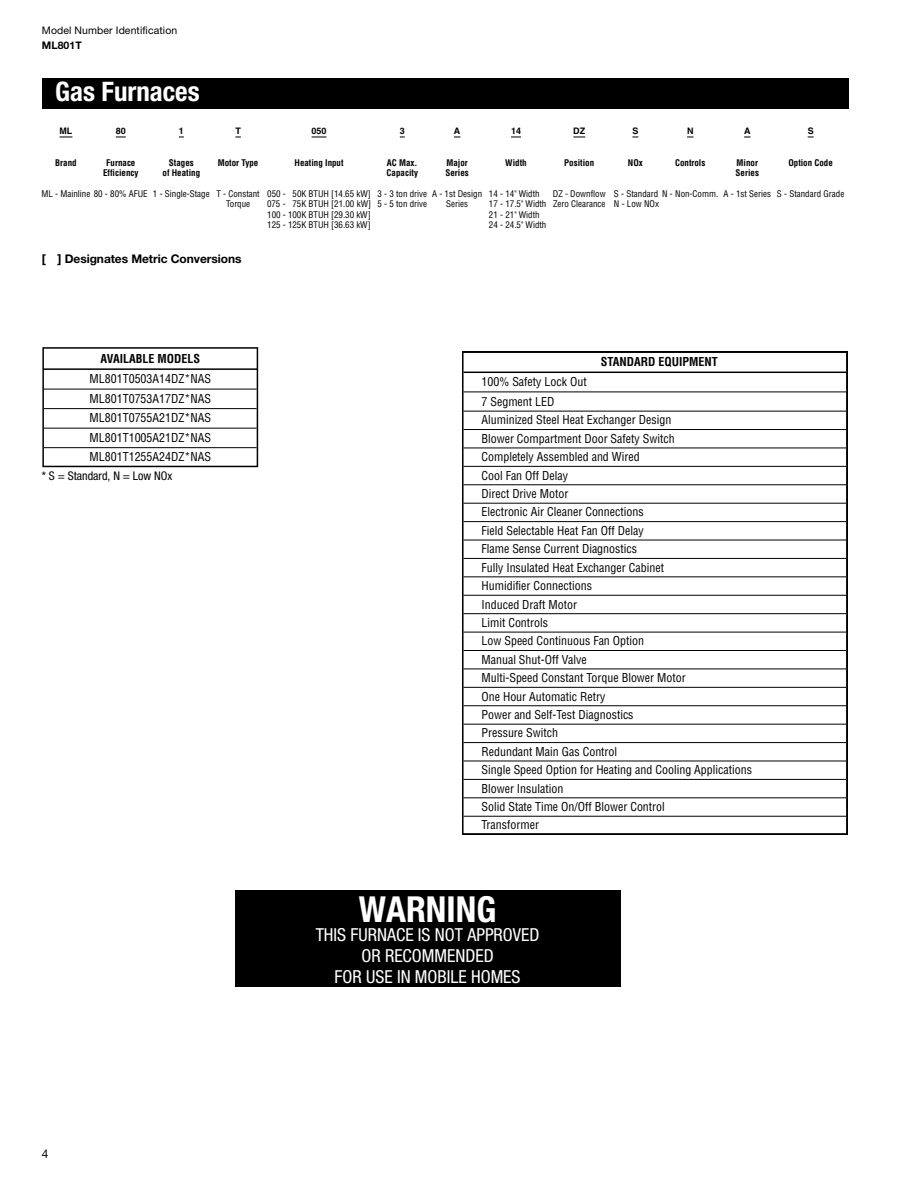
<style>
.page{position:relative;width:918px;height:1188px;background:#fff}
.page>*{position:absolute;margin:0;border:0;box-sizing:border-box;transform-origin:0 0}
.t1{font:700 condensed 35.85px "Helvetica Neue LT Std";color:#fff}
.t2{font:700 condensed 26.85px "Helvetica Neue LT Std";color:#fff}
.t3{font:condensed 18px/21px "Helvetica Neue LT Std";color:#fff;text-align:center}
.t4{font:condensed 12px/18.5px "Helvetica";color:#000}
.t5{font:700 condensed 12px "Helvetica";color:#000}
.t6{font:700 12px "Helvetica Neue LT Std";letter-spacing:-.005em;color:#000}
.t7{font:condensed 12px "Helvetica Neue LT Std";color:#000}
.t8{font:12px "Helvetica Neue LT Std";color:#000}
.t9{font:condensed 10.5px "Helvetica";color:#000}
.t10{font:10.5px "Helvetica Neue LT Std";letter-spacing:.01em;color:#000}
.t11{font:700 10.5px "Helvetica Neue LT Std";letter-spacing:.01em;color:#000}
.t12{font:condensed 9px/10.5px "Helvetica";color:#000}
.t13{font:700 condensed 9px/10.5px "Helvetica";color:#000}
.t14{font:700 9px "Helvetica";color:#000}
</style>
<div class="page">
<svg style="left:60px;top:137px;width:12px;height:1px"></svg>
<svg style="left:312px;top:137px;width:15px;height:1px"></svg>
<svg style="left:573px;top:137px;width:12px;height:1px"></svg>
<svg style="left:42px;top:347px;width:217px;height:121px"></svg>
<hr style="left:44px;top:389px;width:213px;height:1px;background:#000">
<hr style="left:44px;top:408px;width:213px;height:1px;background:#000">
<hr style="left:44px;top:428px;width:213px;height:1px;background:#000">
<hr style="left:44px;top:447px;width:213px;height:1px;background:#000">
<div style="left:42px;top:78px;width:807px;height:31px;background:#000"></div>
<div style="left:235px;top:890px;width:385px;height:96px;background:#000"></div>
<svg style="left:462px;top:351px;width:386px;height:484px"></svg>
<hr style="left:464px;top:372px;width:382px;height:1px;background:#000">
<hr style="left:464px;top:392px;width:382px;height:1px;background:#000">
<hr style="left:464px;top:411px;width:382px;height:1px;background:#000">
<hr style="left:464px;top:429px;width:382px;height:1px;background:#000">
<hr style="left:464px;top:448px;width:382px;height:1px;background:#000">
<hr style="left:464px;top:466px;width:382px;height:1px;background:#000">
<hr style="left:464px;top:484px;width:382px;height:1px;background:#000">
<hr style="left:464px;top:503px;width:382px;height:1px;background:#000">
<hr style="left:464px;top:521px;width:382px;height:1px;background:#000">
<hr style="left:464px;top:540px;width:382px;height:1px;background:#000">
<hr style="left:464px;top:558px;width:382px;height:1px;background:#000">
<hr style="left:464px;top:576px;width:382px;height:1px;background:#000">
<hr style="left:464px;top:595px;width:382px;height:1px;background:#000">
<hr style="left:464px;top:613px;width:382px;height:1px;background:#000">
<hr style="left:464px;top:632px;width:382px;height:1px;background:#000">
<hr style="left:464px;top:650px;width:382px;height:1px;background:#000">
<hr style="left:464px;top:669px;width:382px;height:1px;background:#000">
<hr style="left:464px;top:687px;width:382px;height:1px;background:#000">
<hr style="left:464px;top:705px;width:382px;height:1px;background:#000">
<hr style="left:464px;top:724px;width:382px;height:1px;background:#000">
<hr style="left:464px;top:742px;width:382px;height:1px;background:#000">
<hr style="left:464px;top:761px;width:382px;height:1px;background:#000">
<hr style="left:464px;top:779px;width:382px;height:1px;background:#000">
<hr style="left:464px;top:797px;width:382px;height:1px;background:#000">
<hr style="left:464px;top:816px;width:382px;height:1px;background:#000">
<p class="t10" style="left:42px;top:24px;width:137px">Model Number Identification</p>
<p class="t11" style="left:42px;top:39px;width:42px">ML801T</p>
<h2 class="t2" style="left:55px;top:76px;width:146px">Gas Furnaces</h2>
<p class="t14" style="left:60px;top:125px;width:14px">ML</p>
<p class="t14" style="left:116px;top:125px;width:11px">80</p>
<p class="t14" style="left:179px;top:125px;width:6px">1</p>
<p class="t14" style="left:235px;top:125px;width:7px">T</p>
<p class="t14" style="left:312px;top:125px;width:16px">050</p>
<p class="t14" style="left:400px;top:125px;width:6px">3</p>
<p class="t14" style="left:454px;top:125px;width:8px">A</p>
<p class="t14" style="left:511px;top:125px;width:11px">14</p>
<p class="t14" style="left:573px;top:125px;width:13px">DZ</p>
<p class="t14" style="left:632px;top:125px;width:7px">S</p>
<p class="t14" style="left:687px;top:125px;width:8px">N</p>
<p class="t14" style="left:744px;top:125px;width:8px">A</p>
<p class="t14" style="left:808px;top:125px;width:7px">S</p>
<p class="t13" style="left:55px;top:157px;width:23px">Brand</p>
<p class="t13" style="left:103px;top:157px;width:37px;text-align:center">Furnace<br>Efficiency</p>
<p class="t13" style="left:163px;top:157px;width:39px;text-align:center">Stages<br>of Heating</p>
<p class="t13" style="left:218px;top:157px;width:42px">Motor Type</p>
<p class="t13" style="left:295px;top:157px;width:51px">Heating Input</p>
<p class="t13" style="left:387px;top:157px;width:33px">AC Max.<br>Capacity</p>
<p class="t13" style="left:445px;top:157px;width:25px">Major<br>Series</p>
<p class="t13" style="left:505px;top:157px;width:23px">Width</p>
<p class="t13" style="left:564px;top:157px;width:31px">Position</p>
<p class="t13" style="left:628px;top:157px;width:16px">NOx</p>
<p class="t13" style="left:675px;top:157px;width:32px">Controls</p>
<p class="t13" style="left:736px;top:157px;width:25px">Minor<br>Series</p>
<p class="t13" style="left:788px;top:157px;width:46px">Option Code</p>
<p class="t12" style="left:226px;top:188px;width:35px;text-indent:-184px">ML - Mainline 80 - 80% AFUE 1 - Single-Stage T - Constant<br>Torque</p>
<p class="t12" style="left:446px;top:188px;width:37px;text-indent:-179px">050 - 50K BTUH [14.65 kW] 3 - 3 ton drive A - 1st Design<br>Series</p>
<p class="t12" style="left:489px;top:188px;width:52px">14 - 14" Width</p>
<p class="t12" style="left:553px;top:188px;width:54px">DZ - Downflow<br>Zero Clearance</p>
<p class="t12" style="left:614px;top:188px;width:232px">S - Standard N - Non-Comm. A - 1st Series S - Standard Grade</p>
<p class="t12" style="left:267px;top:198px;width:162px">075 - 75K BTUH [21.00 kW] 5 - 5 ton drive</p>
<p class="t12" style="left:489px;top:198px;width:59px">17 - 17.5" Width</p>
<p class="t12" style="left:614px;top:198px;width:47px">N - Low NOx</p>
<p class="t12" style="left:267px;top:209px;width:105px">100 - 100K BTUH [29.30 kW]</p>
<p class="t12" style="left:489px;top:209px;width:52px">21 - 21" Width</p>
<p class="t12" style="left:267px;top:219px;width:105px">125 - 125K BTUH [36.63 kW]</p>
<p class="t12" style="left:489px;top:219px;width:59px">24 - 24.5" Width</p>
<p class="t6" style="left:42px;top:251px;width:201px">[ ] Designates Metric Conversions</p>
<p class="t5" style="left:101px;top:351px;width:101px">AVAILABLE MODELS</p>
<p class="t4" style="left:90px;top:369px;width:123px;line-height:19.4px;text-align:justify">ML801T0503A14DZ*NAS ML801T0753A17DZ*NAS ML801T0755A21DZ*NAS ML801T1005A21DZ*NAS ML801T1255A24DZ*NAS</p>
<p class="t5" style="left:601px;top:355px;width:119px">STANDARD EQUIPMENT</p>
<p class="t4" style="left:481px;top:373px;width:272px">100% Safety Lock Out<br>7 Segment LED<br>Aluminized Steel Heat Exchanger Design<br>Blower Compartment Door Safety Switch<br>Completely Assembled and Wired<br>Cool Fan Off Delay<br>Direct Drive Motor<br>Electronic Air Cleaner Connections<br>Field Selectable Heat Fan Off Delay<br>Flame Sense Current Diagnostics<br>Fully Insulated Heat Exchanger Cabinet<br>Humidifier Connections<br>Induced Draft Motor<br>Limit Controls<br>Low Speed Continuous Fan Option<br>Manual Shut-Off Valve<br>Multi-Speed Constant Torque Blower Motor<br>One Hour Automatic Retry<br>Power and Self-Test Diagnostics<br>Pressure Switch<br>Redundant Main Gas Control<br>Single Speed Option for Heating and Cooling Applications<br>Blower Insulation<br>Solid State Time On/Off Blower Control<br>Transformer</p>
<p class="t9" style="left:138px;top:431px;width:32px">BRAND</p>
<p class="t9" style="left:575px;top:431px;width:59px">MOTOR TYPE</p>
<p class="t9" style="left:130px;top:452px;width:48px">R - RHEEM</p>
<p class="t9" style="left:563px;top:452px;width:83px">T - Constant Torque</p>
<p class="t7" style="left:42px;top:469px;width:132px">* S = Standard, N = Low NOx</p>
<p class="t4" style="left:539px;top:509px;width:115px">R801T0754A17DZ*NAS</p>
<p class="t4" style="left:539px;top:550px;width:115px;line-height:20.2px">R801T1005A21DZ*NAS<br>R801T1255A24DZ*NAS</p>
<p class="t8" style="left:42px;top:1146px;width:8px">4</p>
<h1 class="t1" style="left:359px;top:887px;width:139px">WARNING</h1>
<h3 class="t3" style="left:316px;top:924px;width:225px">THIS FURNACE IS NOT APPROVED<br>OR RECOMMENDED<br>FOR USE IN MOBILE HOMES</h3>
</div>
